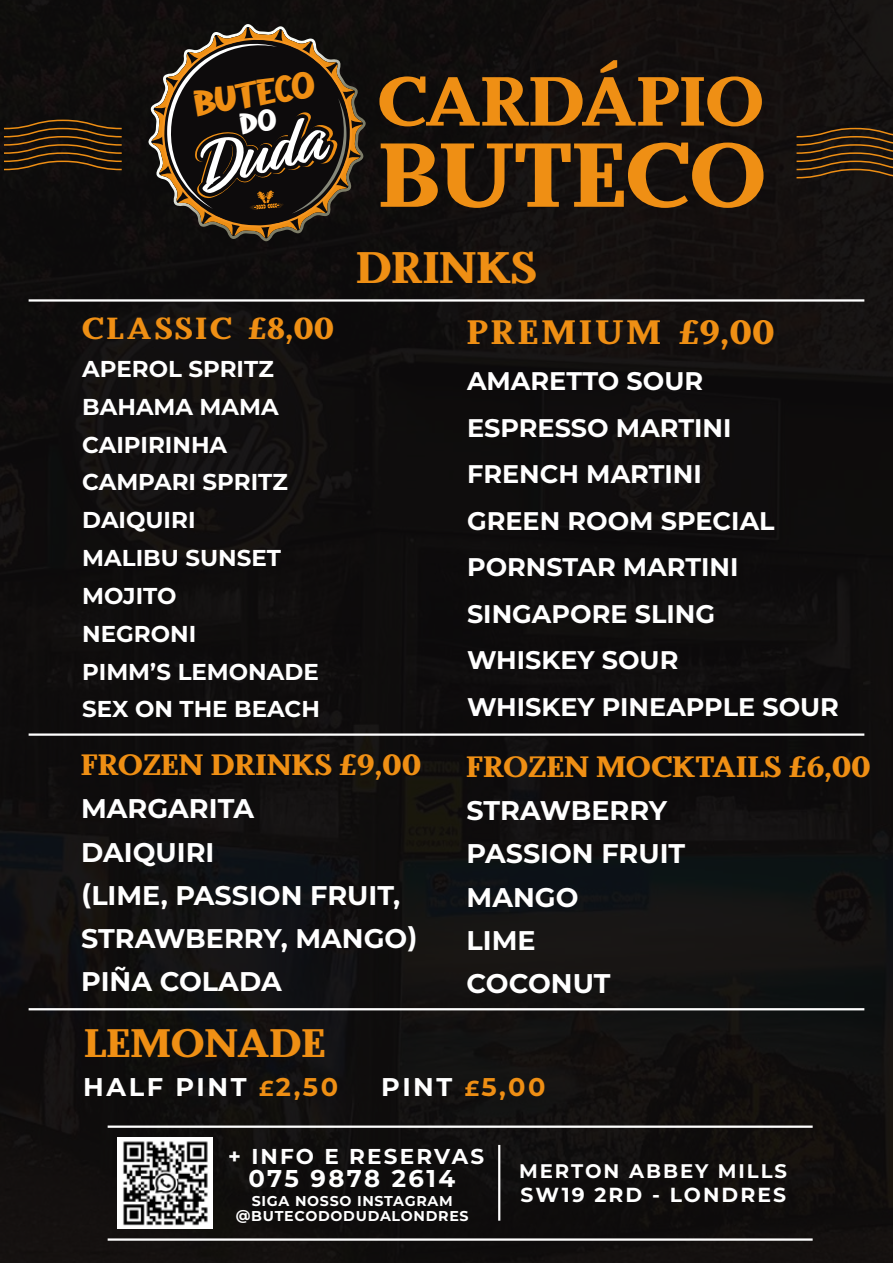
<style>
.page{position:relative;width:893px;height:1263px;background:#0d0b0c}
.page>*{position:absolute;margin:0;border:0;box-sizing:border-box;transform-origin:0 0}
.t1{font:900 92.25px "Odile";color:#ef8f14}
.t2{font:900 70.5px "Odile";color:#ef8f14}
.t3{font:900 45px "Odile";letter-spacing:.005em;color:#ef8f14}
.t4{font:900 40.5px "Odile";letter-spacing:.01em;color:#ef8f14}
.t5{font:900 34.5px "Odile";letter-spacing:.1em;color:#ef8f14}
.t6{font:34.2px "a Aha Wow";color:#ef8f14}
.t7{font:900 31.05px "Odile";letter-spacing:.1em;color:#ef8f14}
.t8{font:900 30px "Odile";letter-spacing:.01em;color:#ef8f14}
.t9{font:700 27px/43.2px "Montserrat";color:#fff}
.t10{font:700 25.65px "Montserrat";letter-spacing:.1em;color:#fff}
.t11{font:700 25.5px/46.5px "Montserrat";color:#fff}
.t12{font:700 24.3px "Montserrat";letter-spacing:.1em;color:#fff}
.t13{font:700 22.95px/37.8px "Montserrat";color:#fff}
.t14{font:700 21.6px "Montserrat";letter-spacing:.1em;color:#fff}
.t15{font:700 20.4px "Montserrat";letter-spacing:.1em;color:#fff}
.t16{font:700 19.65px "Montserrat";letter-spacing:.1em;color:#fff}
.t17{font:700 14.25px/15.1px "Montserrat";letter-spacing:.05em;color:#fff;text-align:center}
.s1{font-size:21.75px;color:#ef8f14}
.s2{color:#ef8f14}
</style>
<div class="page">
<svg style="left:795px;top:127px;width:98px;height:52px"></svg>
<svg style="left:2px;top:119px;width:120px;height:52px"></svg>
<hr style="left:108px;top:1125px;width:705px;height:3px;background:#fff">
<hr style="left:108px;top:1238px;width:705px;height:3px;background:#fff">
<hr style="left:29px;top:299px;width:835px;height:3px;background:#fff">
<hr style="left:29px;top:733px;width:835px;height:3px;background:#fff">
<hr style="left:29px;top:1008px;width:835px;height:2px;background:#fff">
<hr style="left:498px;top:1145px;width:2px;height:76px;background:#fff">
<img style="left:118px;top:1137px;width:94px;height:92px">
<svg style="left:151px;top:27px;width:212px;height:211px"></svg>
<h3 class="t6" style="left:190px;top:90px;width:125px;rotate:-10deg">BUTECO</h3>
<p class="t7" style="left:82px;top:307px;width:253px">CLASSIC £8,00</p>
<p class="t13" style="left:82px;top:349px;width:239px">APEROL SPRITZ<br>BAHAMA MAMA<br>CAIPIRINHA<br>CAMPARI SPRITZ<br>DAIQUIRI<br>MALIBU SUNSET<br>MOJITO<br>NEGRONI<br>PIMM’S LEMONADE<br>SEX ON THE BEACH</p>
<h2 class="t2" style="left:378px;top:53px;width:387px">CARDÁPIO</h2>
<h1 class="t1" style="left:379px;top:112px;width:388px">BUTECO</h1>
<h3 class="t3" style="left:356px;top:237px;width:181px">DRINKS</h3>
<h3 class="t5" style="left:467px;top:308px;width:309px">PREMIUM £9,00</h3>
<p class="t11" style="left:467px;top:357px;width:373px">AMARETTO SOUR<br>ESPRESSO MARTINI<br>FRENCH MARTINI<br>GREEN ROOM SPECIAL<br>PORNSTAR MARTINI<br>SINGAPORE SLING<br>WHISKEY SOUR<br>WHISKEY PINEAPPLE SOUR</p>
<p class="t8" style="left:81px;top:744px;width:341px">FROZEN DRINKS £9,00</p>
<p class="t9" style="left:81px;top:786px;width:338px">MARGARITA<br>DAIQUIRI<br>(LIME, PASSION FRUIT,<br>STRAWBERRY, MANGO)<br>PIÑA COLADA</p>
<h3 class="t4" style="left:85px;top:1015px;width:242px">LEMONADE</h3>
<p class="t10" style="left:83px;top:1069px;width:256px">HALF PINT <span class="s1">£</span><span class="s2">2,50</span></p>
<p class="t10" style="left:381px;top:1069px;width:166px">PINT <span class="s1">£</span><span class="s2">5,00</span></p>
<p class="t8" style="left:467px;top:746px;width:405px">FROZEN MOCKTAILS £6,00</p>
<p class="t9" style="left:467px;top:788px;width:220px">STRAWBERRY<br>PASSION FRUIT<br>MANGO<br>LIME<br>COCONUT</p>
<p class="t14" style="left:228px;top:1140px;width:258px">+ INFO E RESERVAS</p>
<p class="t12" style="left:248px;top:1161px;width:208px">075 9878 2614</p>
<p class="t17" style="left:236px;top:1192px;width:234px">SIGA NOSSO INSTAGRAM @BUTECODODUDALONDRES</p>
<p class="t16" style="left:519px;top:1157px;width:269px">MERTON ABBEY MILLS</p>
<p class="t15" style="left:520px;top:1180px;width:267px">SW19 2RD - LONDRES</p>
</div>
